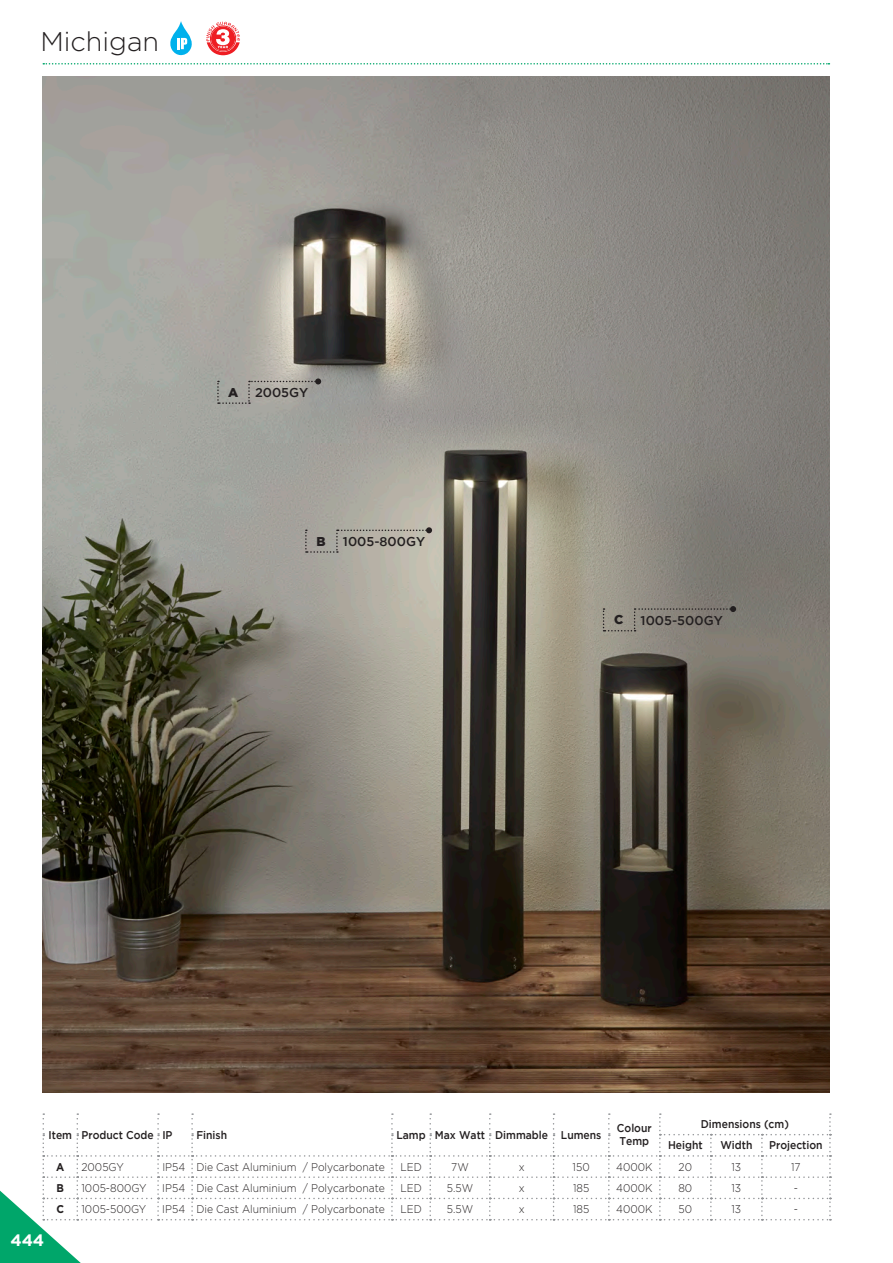
<style>
.page{position:relative;width:893px;height:1263px;background:#fff}
.page>*{position:absolute;margin:0;border:0;box-sizing:border-box;transform-origin:0 0}
.t1{font:300 27px "Gotham";color:#231f20}
.t2{font:700 16.5px "Gotham";color:#fff}
.t3{font:500 12.75px "Gotham";color:#231f20}
.t4{font:900 12.75px "Gotham";color:#231f20}
.t5{font:300 11.25px "Gotham";color:#231f20;scale:.92 1}
.t6{font:500 11.25px/13.5px "Gotham";color:#231f20;scale:.92 1}
.t7{font:700 11.25px "Gotham";color:#231f20;scale:.92 1}
</style>
<div class="page">
<svg style="left:170px;top:21px;width:22px;height:34px"></svg>
<img style="left:43px;top:77px;width:786px;height:1016px">
<svg style="left:217px;top:378px;width:104px;height:26px;background:#a4a29c"></svg>
<svg style="left:305px;top:527px;width:127px;height:26px;background:#aeaaa0"></svg>
<svg style="left:603px;top:606px;width:133px;height:25px;background:#88837b"></svg>
<svg style="left:206px;top:22px;width:34px;height:33px"></svg>
<svg style="left:43px;top:63px;width:786px;height:2px"></svg>
<svg style="left:0;top:1113px;width:831px;height:150px"></svg>
<h1 class="t1" style="left:40px;top:27px;width:120px">Michigan</h1>
<p class="t4" style="left:228px;top:385px;width:12px">A</p>
<p class="t3" style="left:255px;top:385px;width:55px">2005GY</p>
<p class="t4" style="left:317px;top:534px;width:11px">B</p>
<p class="t3" style="left:343px;top:534px;width:84px">1005-800GY</p>
<p class="t4" style="left:614px;top:612px;width:11px">C</p>
<p class="t3" style="left:641px;top:613px;width:84px">1005-500GY</p>
<p class="t6" style="left:48px;top:1128px;width:136px">Item Product Code IP</p>
<p class="t6" style="left:196px;top:1128px;width:35px">Finish</p>
<p class="t6" style="left:396px;top:1128px;width:224px">Lamp Max Watt Dimmable Lumens</p>
<p class="t6" style="left:617px;top:1121px;width:39px">Colour<br>Temp</p>
<p class="t6" style="left:668px;top:1113px;width:133px;line-height:21.3px;text-indent:33px">Dimensions (cm)<br>Height</p>
<p class="t6" style="left:720px;top:1138px;width:36px">Width</p>
<p class="t6" style="left:769px;top:1138px;width:60px">Projection</p>
<h2 class="t2" style="left:11px;top:1229px;width:35px">444</h2>
<p class="t7" style="left:56px;top:1159px;width:10px">A</p>
<p class="t5" style="left:82px;top:1160px;width:47px">2005GY</p>
<p class="t5" style="left:162px;top:1160px;width:243px">IP54 Die Cast Aluminium / Polycarbonate</p>
<p class="t5" style="left:400px;top:1160px;width:25px">LED</p>
<p class="t5" style="left:451px;top:1160px;width:21px">7W</p>
<p class="t5" style="left:519px;top:1160px;width:8px">x</p>
<p class="t5" style="left:573px;top:1160px;width:20px">150</p>
<p class="t5" style="left:616px;top:1160px;width:41px">4000K</p>
<p class="t5" style="left:679px;top:1160px;width:16px">20</p>
<p class="t5" style="left:731px;top:1160px;width:12px">13</p>
<p class="t5" style="left:791px;top:1160px;width:12px">17</p>
<p class="t7" style="left:57px;top:1180px;width:10px">B</p>
<p class="t5" style="left:82px;top:1182px;width:72px">1005-800GY</p>
<p class="t5" style="left:162px;top:1182px;width:243px">IP54 Die Cast Aluminium / Polycarbonate</p>
<p class="t5" style="left:400px;top:1182px;width:25px">LED</p>
<p class="t5" style="left:447px;top:1182px;width:30px">5.5W</p>
<p class="t5" style="left:519px;top:1182px;width:8px">x</p>
<p class="t5" style="left:573px;top:1182px;width:19px">185</p>
<p class="t5" style="left:616px;top:1182px;width:41px">4000K</p>
<p class="t5" style="left:678px;top:1182px;width:17px">80</p>
<p class="t5" style="left:731px;top:1182px;width:12px">13</p>
<p class="t5" style="left:794px;top:1182px;width:6px">-</p>
<p class="t7" style="left:56px;top:1202px;width:10px">C</p>
<p class="t5" style="left:82px;top:1203px;width:72px">1005-500GY</p>
<p class="t5" style="left:162px;top:1203px;width:243px">IP54 Die Cast Aluminium / Polycarbonate</p>
<p class="t5" style="left:400px;top:1203px;width:25px">LED</p>
<p class="t5" style="left:447px;top:1203px;width:30px">5.5W</p>
<p class="t5" style="left:519px;top:1203px;width:8px">x</p>
<p class="t5" style="left:573px;top:1203px;width:19px">185</p>
<p class="t5" style="left:616px;top:1203px;width:41px">4000K</p>
<p class="t5" style="left:679px;top:1203px;width:16px">50</p>
<p class="t5" style="left:731px;top:1203px;width:12px">13</p>
<p class="t5" style="left:794px;top:1203px;width:6px">-</p>
</div>
